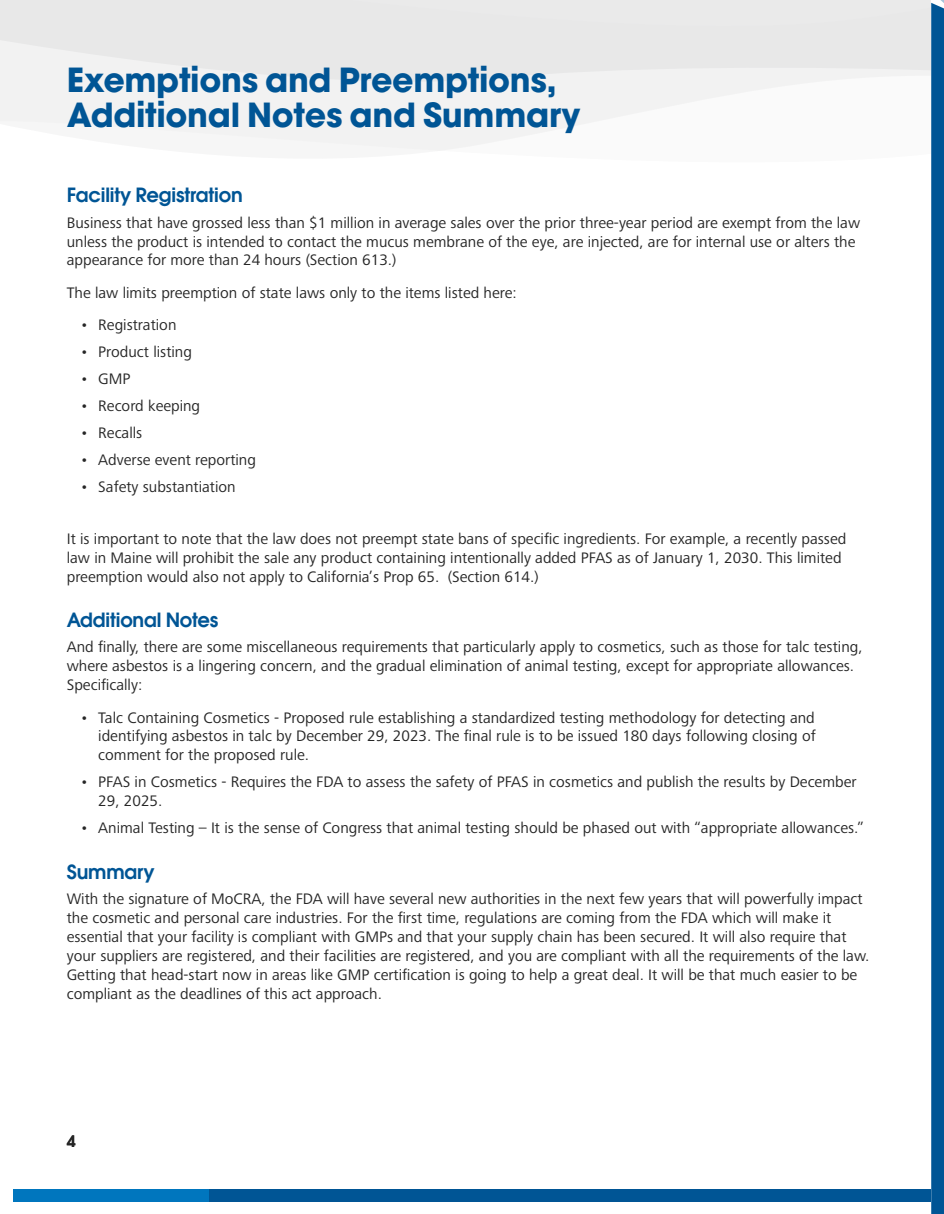
<style>
.page{position:relative;width:944px;height:1214px;background:#fff}
.page>*{position:absolute;margin:0;border:0;box-sizing:border-box;transform-origin:0 0}
.INTERIOR_HEADER{font:700 33px/34.5px "Avant Garde Gothic ITC";letter-spacing:-.01em;color:#005595}
.SUBHEAD{font:19.5px "Avant Garde Gothic ITC Dm";letter-spacing:-.01em;color:#005595}
.BODY_COPY{font:15.75px/18.9px "Frutiger Next LTW1 G";color:#262626}
.BODY_COPY-2{font:15.75px "Avant Garde Gothic ITC Dm";color:#262626}
</style>
<div class="page">
<svg style="left:0;top:0;width:856px;height:151px;fill:#f2f2f2"></svg>
<div style="left:13px;top:1189px;width:918px;height:12px;background:#005595"></div>
<div style="left:13px;top:1189px;width:195px;height:12px;background:#0076be"></div>
<svg style="left:856px;top:0;width:17px;height:78px"></svg>
<svg style="left:873px;top:0;width:71px;height:1214px"></svg>
<p class="INTERIOR_HEADER" style="left:67px;top:64px;width:515px">Exemptions and Preemptions,<br>Additional Notes and Summary</p>
<p class="SUBHEAD" style="left:67px;top:182px;width:177px">Facility Registration</p>
<p class="BODY_COPY" style="left:67px;top:213px;width:794px">Business that have grossed less than $1 million in average sales over the prior three-year period are exempt from the law unless the product is intended to contact the mucus membrane of the eye, are injected, are for internal use or alters the appearance for more than 24 hours (Section 613.)</p>
<p class="BODY_COPY" style="left:67px;top:284px;width:451px">The law limits preemption of state laws only to the items listed here:</p>
<p class="BODY_COPY" style="left:80px;top:316px;width:98px">• Registration</p>
<p class="BODY_COPY" style="left:80px;top:343px;width:113px">• Product listing</p>
<p class="BODY_COPY" style="left:80px;top:370px;width:52px">• GMP</p>
<p class="BODY_COPY" style="left:80px;top:397px;width:121px">• Record keeping</p>
<p class="BODY_COPY" style="left:80px;top:424px;width:64px">• Recalls</p>
<p class="BODY_COPY" style="left:80px;top:451px;width:177px">• Adverse event reporting</p>
<p class="BODY_COPY" style="left:80px;top:478px;width:157px">• Safety substantiation</p>
<p class="BODY_COPY" style="left:67px;top:529px;width:781px">It is important to note that the law does not preempt state bans of specific ingredients. For example, a recently passed law in Maine will prohibit the sale any product containing intentionally added PFAS as of January 1, 2030. This limited preemption would also not apply to California’s Prop 65. (Section 614.)</p>
<p class="SUBHEAD" style="left:67px;top:607px;width:153px">Additional Notes</p>
<p class="BODY_COPY" style="left:67px;top:638px;width:797px">And finally, there are some miscellaneous requirements that particularly apply to cosmetics, such as those for talc testing, where asbestos is a lingering concern, and the gradual elimination of animal testing, except for appropriate allowances.<br>Specifically:</p>
<p class="BODY_COPY" style="left:98px;top:708px;width:719px;text-align:justify;text-indent:-18px">• Talc Containing Cosmetics - Proposed rule establishing a standardized testing methodology for detecting and identifying asbestos in talc by December 29, 2023. The final rule is to be issued 180 days following closing of comment for the proposed rule.</p>
<p class="BODY_COPY" style="left:98px;top:773px;width:759px;text-indent:-18px">• PFAS in Cosmetics - Requires the FDA to assess the safety of PFAS in cosmetics and publish the results by December<br>29, 2025.</p>
<p class="BODY_COPY" style="left:80px;top:819px;width:785px">• Animal Testing – It is the sense of Congress that animal testing should be phased out with “appropriate allowances.”</p>
<p class="SUBHEAD" style="left:67px;top:859px;width:89px">Summary</p>
<p class="BODY_COPY" style="left:67px;top:890px;width:804px">With the signature of MoCRA, the FDA will have several new authorities in the next few years that will powerfully impact the cosmetic and personal care industries. For the first time, regulations are coming from the FDA which will make it essential that your facility is compliant with GMPs and that your supply chain has been secured. It will also require that your suppliers are registered, and their facilities are registered, and you are compliant with all the requirements of the law.<br>Getting that head-start now in areas like GMP certification is going to help a great deal. It will be that much easier to be compliant as the deadlines of this act approach.</p>
<p class="BODY_COPY-2" style="left:67px;top:1131px;width:10px">4</p>
</div>
